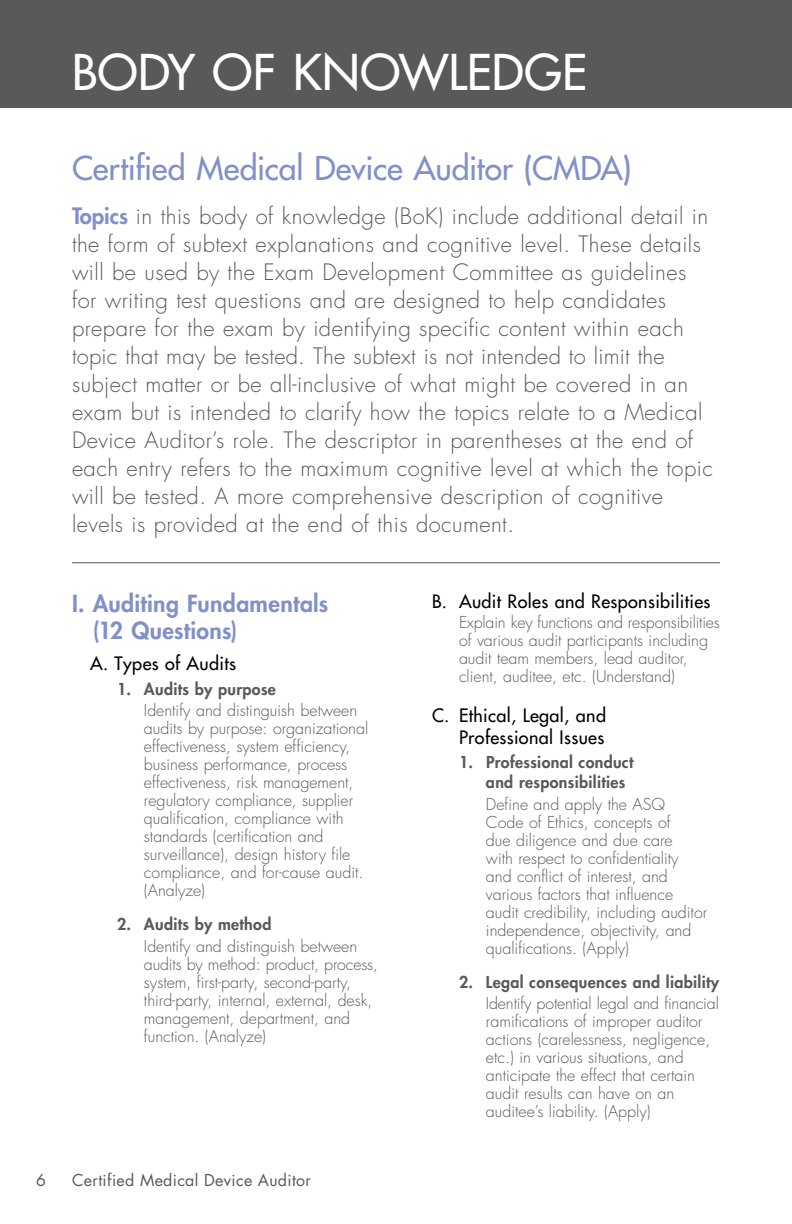
<style>
.page{position:relative;width:792px;height:1224px;background:#fff}
.page>*{position:absolute;margin:0;border:0;box-sizing:border-box;transform-origin:0 0}
.t1{font:500 48px "Futura Std";letter-spacing:.005em;color:#fff}
.t2{font:500 32px "Futura Std";letter-spacing:-.005em;color:#8290c8}
.t3{font:800 23px/27px "Futura Std";letter-spacing:.01em;color:#8290c8}
.t4{font:300 22px/28px "Futura Std";letter-spacing:.02em;color:#58595b}
.t5{font:500 18px/22px "Futura Std";letter-spacing:.02em;color:#000;text-align:right}
.t6{font:300 16px/18px "Futura Std";color:#58595b}
.t7{font:800 16px/20px "Futura Std";letter-spacing:.02em;color:#58595b}
.t8{font:16px "Futura Std";letter-spacing:.02em;color:#58595b}
.s1{font-weight:800;color:#8290c8}
</style>
<div class="page">
<div style="left:0;top:0;width:792px;height:108px;background:#58595b"></div>
<hr style="left:72px;top:562px;width:648px;height:1px;background:#58595b">
<h1 class="t1" style="left:72px;top:42px;width:517px">BODY OF KNOWLEDGE</h1>
<h2 class="t2" style="left:72px;top:148px;width:561px">Certified Medical Device Auditor (CMDA)</h2>
<p class="t4" style="left:72px;top:203px;width:642px"><span class="s1">Topics</span> in this body of knowledge (BoK) include additional detail in the form of subtext explanations and cognitive level. These details will be used by the Exam Development Committee as guidelines for writing test questions and are designed to help candidates prepare for the exam by identifying specific content within each topic that may be tested. The subtext is not intended to limit the subject matter or be all-inclusive of what might be covered in an exam but is intended to clarify how the topics relate to a Medical Device Auditor’s role. The descriptor in parentheses at the end of each entry refers to the maximum cognitive level at which the topic will be tested. A more comprehensive description of cognitive levels is provided at the end of this document.</p>
<h3 class="t3" style="left:93px;top:590px;width:237px;text-indent:-21px">I. Auditing Fundamentals (12 Questions)</h3>
<p class="t5" style="left:90px;top:653px;width:148px">A. Types of Audits</p>
<p class="t7" style="left:117px;top:679px;width:160px">1. Audits by purpose</p>
<p class="t6" style="left:144px;top:702px;width:226px">Identify and distinguish between audits by purpose: organizational effectiveness, system efficiency, business performance, process effectiveness, risk management, regulatory compliance, supplier qualification, compliance with standards (certification and surveillance), design history file compliance, and for-cause audit. (Analyze)</p>
<p class="t7" style="left:117px;top:914px;width:156px">2. Audits by method</p>
<p class="t6" style="left:144px;top:937px;width:236px">Identify and distinguish between audits by method: product, process, system, first-party, second-party, third-party, internal, external, desk, management, department, and function. (Analyze)</p>
<p class="t8" style="left:36px;top:1170px;width:11px">6</p>
<p class="t8" style="left:72px;top:1170px;width:240px">Certified Medical Device Auditor</p>
<p class="t5" style="left:432px;top:590px;width:280px">B. Audit Roles and Responsibilities</p>
<p class="t6" style="left:459px;top:613px;width:262px">Explain key functions and responsibilities of various audit participants including audit team members, lead auditor, client, auditee, etc. (Understand)</p>
<p class="t5" style="left:432px;top:704px;width:176px">C. Ethical, Legal, and<br>Professional Issues</p>
<p class="t7" style="left:486px;top:753px;width:149px;text-indent:-27px">1. Professional conduct and responsibilities</p>
<p class="t6" style="left:486px;top:796px;width:223px">Define and apply the ASQ<br>Code of Ethics, concepts of<br>due diligence and due care<br>with respect to confidentiality and conflict of interest, and various factors that influence audit credibility, including auditor independence, objectivity, and qualifications. (Apply)</p>
<p class="t7" style="left:459px;top:972px;width:262px">2. Legal consequences and liability</p>
<p class="t6" style="left:486px;top:995px;width:234px">Identify potential legal and financial ramifications of improper auditor actions (carelessness, negligence, etc.) in various situations, and anticipate the effect that certain audit results can have on an auditee’s liability. (Apply)</p>
</div>
